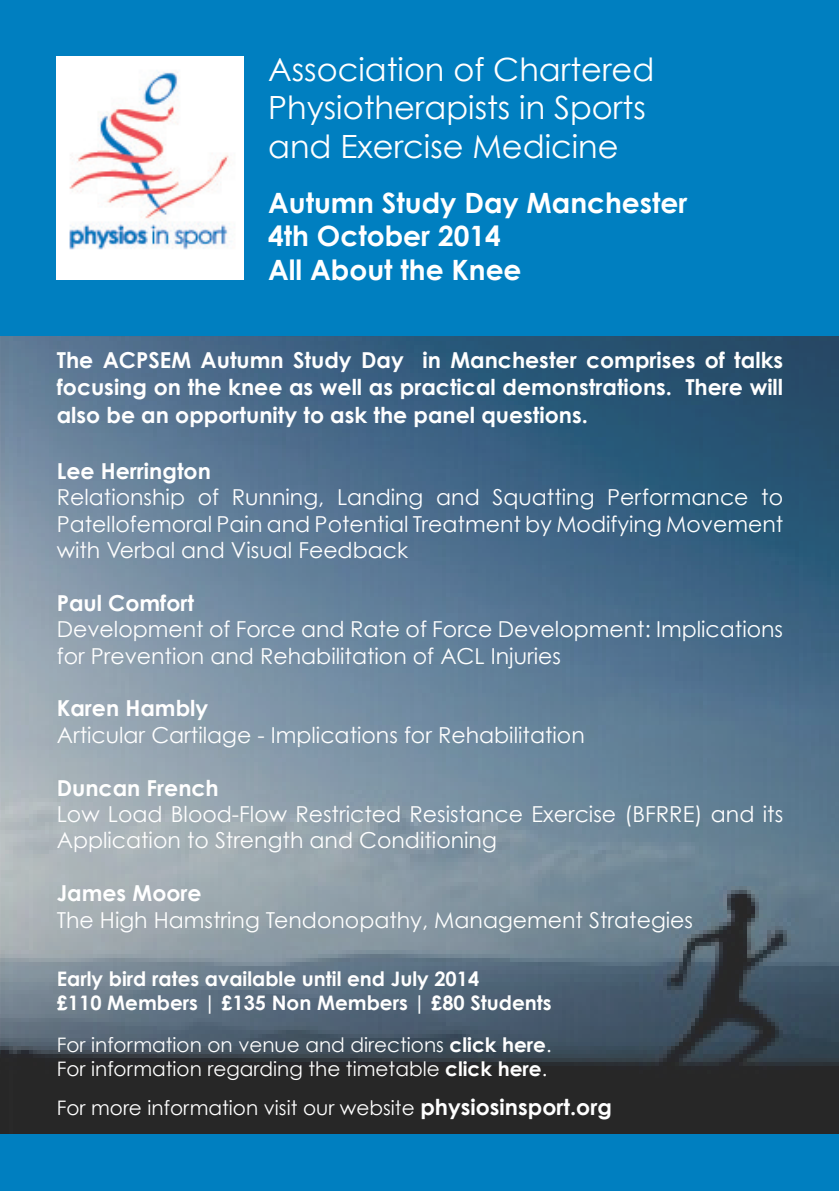
<style>
.page{position:relative;width:840px;height:1191px;background:#fff}
.page>*{position:absolute;margin:0;border:0;box-sizing:border-box;transform-origin:0 0}
.t1{font:32px/38.4px "Century Gothic";color:#fff}
.t2{font:700 28px/33.6px "Century Gothic";color:#fff}
.t3{font:22px/26.4px "Century Gothic";color:#fff}
.t4{font:700 22px/26.4px "Century Gothic";color:#fff}
.t5{font:20px/24px "Century Gothic";color:#fff}
.t6{font:700 20px/24px "Century Gothic";color:#fff}
.s1{font-weight:700}
.s2{font-weight:700;font-size:22px}
</style>
<div class="page">
<img style="left:0;top:336px;width:838px;height:798px">
<div style="left:0;top:1px;width:838px;height:335px;background:#007fc0"></div>
<div style="left:0;top:1134px;width:838px;height:57px;background:#007fc0"></div>
<img style="left:57px;top:57px;width:186px;height:222px">
<h1 class="t1" style="left:268px;top:49px;width:387px">Association of Chartered<br>Physiotherapists in Sports and Exercise Medicine</h1>
<p class="t2" style="left:268px;top:185px;width:420px">Autumn Study Day Manchester<br>4th October 2014<br>All About the Knee</p>
<p class="t4" style="left:57px;top:346px;width:727px">The ACPSEM Autumn Study Day in Manchester comprises of talks focusing on the knee as well as practical demonstrations. There will</p>
<p class="t4" style="left:57px;top:401px;width:532px">also be an opportunity to ask the panel questions.</p>
<p class="t4" style="left:57px;top:457px;width:155px">Lee Herrington</p>
<p class="t3" style="left:57px;top:483px;width:727px;text-align:justify">Relationship of Running, Landing and Squatting Performance to Patellofemoral Pain and Potential Treatment by Modifying Movement with Verbal and Visual Feedback</p>
<p class="t4" style="left:57px;top:589px;width:139px">Paul Comfort</p>
<p class="t3" style="left:57px;top:615px;width:727px">Development of Force and Rate of Force Development: Implications for Prevention and Rehabilitation of ACL Injuries</p>
<p class="t4" style="left:57px;top:694px;width:153px">Karen Hambly</p>
<p class="t3" style="left:57px;top:721px;width:529px">Articular Cartilage - Implications for Rehabilitation</p>
<p class="t4" style="left:57px;top:773px;width:163px">Duncan French</p>
<p class="t3" style="left:57px;top:800px;width:727px">Low Load Blood-Flow Restricted Resistance Exercise (BFRRE) and its<br>Application to Strength and Conditioning</p>
<p class="t4" style="left:57px;top:879px;width:146px">James Moore</p>
<p class="t3" style="left:57px;top:905px;width:637px">The High Hamstring Tendonopathy, Management Strategies</p>
<p class="t6" style="left:57px;top:966px;width:496px">Early bird rates available until end July 2014<br>£110 Members | £135 Non Members | £80 Students</p>
<p class="t5" style="left:57px;top:1032px;width:496px">For information on venue and directions <span class="s1">click here</span>.<br>For information regarding the timetable <span class="s1">click here</span>.</p>
<p class="t5" style="left:57px;top:1095px;width:556px">For more information visit our website <span class="s2">physiosinsport.org</span></p>
</div>
